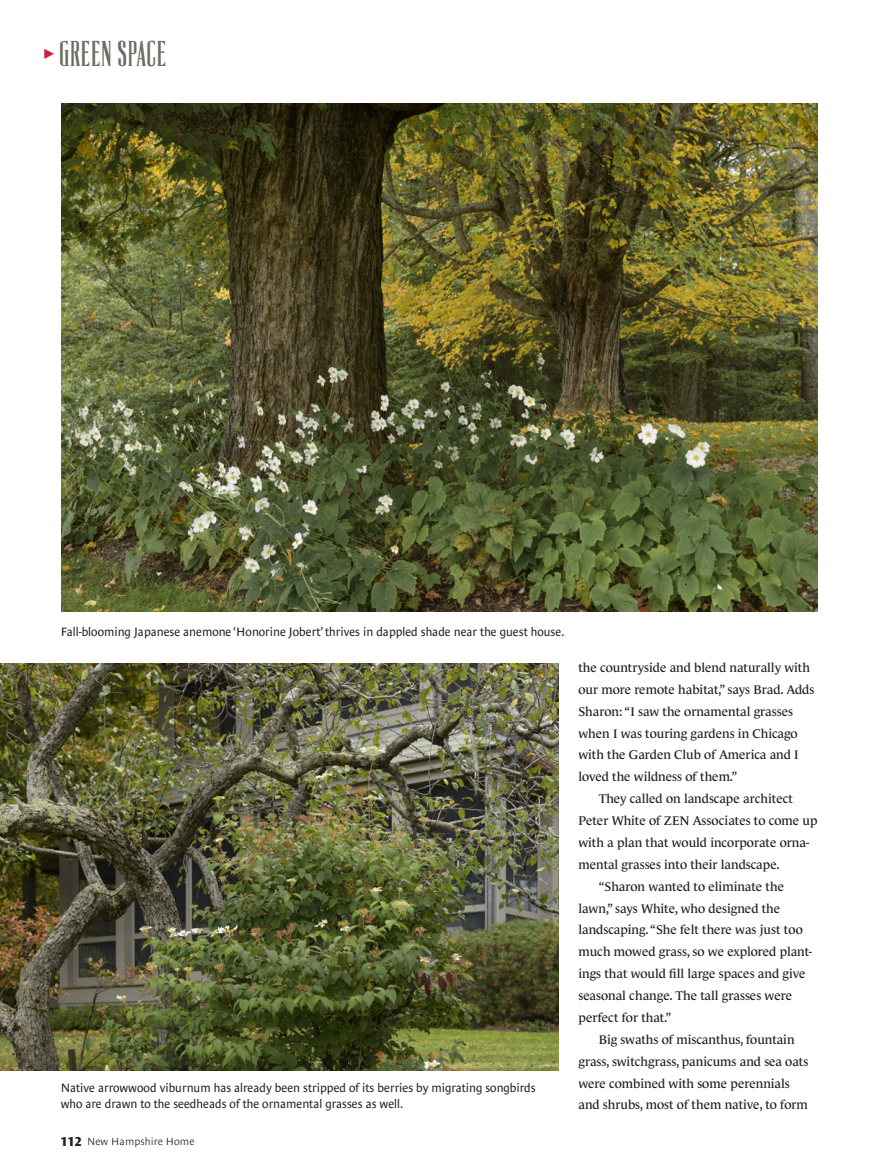
<style>
.page{position:relative;width:878px;height:1175px;background:#fff}
.page>*{position:absolute;margin:0;border:0;box-sizing:border-box;transform-origin:0 0}
.La_Tribune_Flag{font:36px "La Tribune CP";letter-spacing:.02em;color:#6d6d65}
.Le_Monde_Journal__2nd_paragraph{font:12.75px/21.9px "Le Monde Journal Std";color:#231f20}
.Le_Monde_Sans_caption{font:12.3px/16.5px "Le Monde Sans Std";color:#231f20;scale:.95 1}
.t1{font:300 10.5px "Le Monde Sans Std";letter-spacing:.01em;color:#231f20}
.s1{font-weight:700;font-stretch:expanded;font-size:13.2px}
</style>
<div class="page">
<img style="left:0;top:663px;width:558px;height:407px">
<img style="left:61px;top:104px;width:756px;height:508px">
<svg style="left:44px;top:49px;width:10px;height:10px"></svg>
<p class="La_Tribune_Flag" style="left:59px;top:36px;width:109px">GREEN SPACE</p>
<p class="Le_Monde_Sans_caption" style="left:61px;top:623px;width:531px">Fall-blooming Japanese anemone ‘Honorine Jobert’ thrives in dappled shade near the guest house.</p>
<p class="Le_Monde_Sans_caption" style="left:61px;top:1079px;width:501px">Native arrowwood viburnum has already been stripped of its berries by migrating songbirds who are drawn to the seedheads of the ornamental grasses as well.</p>
<p class="t1" style="left:61px;top:1135px;width:135px"><span class="s1">112</span> New Hampshire Home</p>
<p class="Le_Monde_Journal__2nd_paragraph" style="left:578px;top:656px;width:237px">the countryside and blend naturally with our more remote habitat,” says Brad. Adds Sharon: “I saw the ornamental grasses when I was touring gardens in Chicago with the Garden Club of America and I loved the wildness of them.”</p>
<p class="Le_Monde_Journal__2nd_paragraph" style="left:578px;top:787px;width:240px;text-indent:20px">They called on landscape architect Peter White of ZEN Associates to come up with a plan that would incorporate orna&shy;mental grasses into their landscape.</p>
<p class="Le_Monde_Journal__2nd_paragraph" style="left:578px;top:875px;width:235px;text-indent:20px">“Sharon wanted to eliminate the lawn,” says White, who designed the landscaping. “She felt there was just too much mowed grass, so we explored plant&shy;ings that would fill large spaces and give seasonal change. The tall grasses were perfect for that.”</p>
<p class="Le_Monde_Journal__2nd_paragraph" style="left:578px;top:1028px;width:231px;text-indent:20px">Big swaths of miscanthus, fountain grass, switchgrass, panicums and sea oats were combined with some perennials and shrubs, most of them native, to form</p>
</div>
